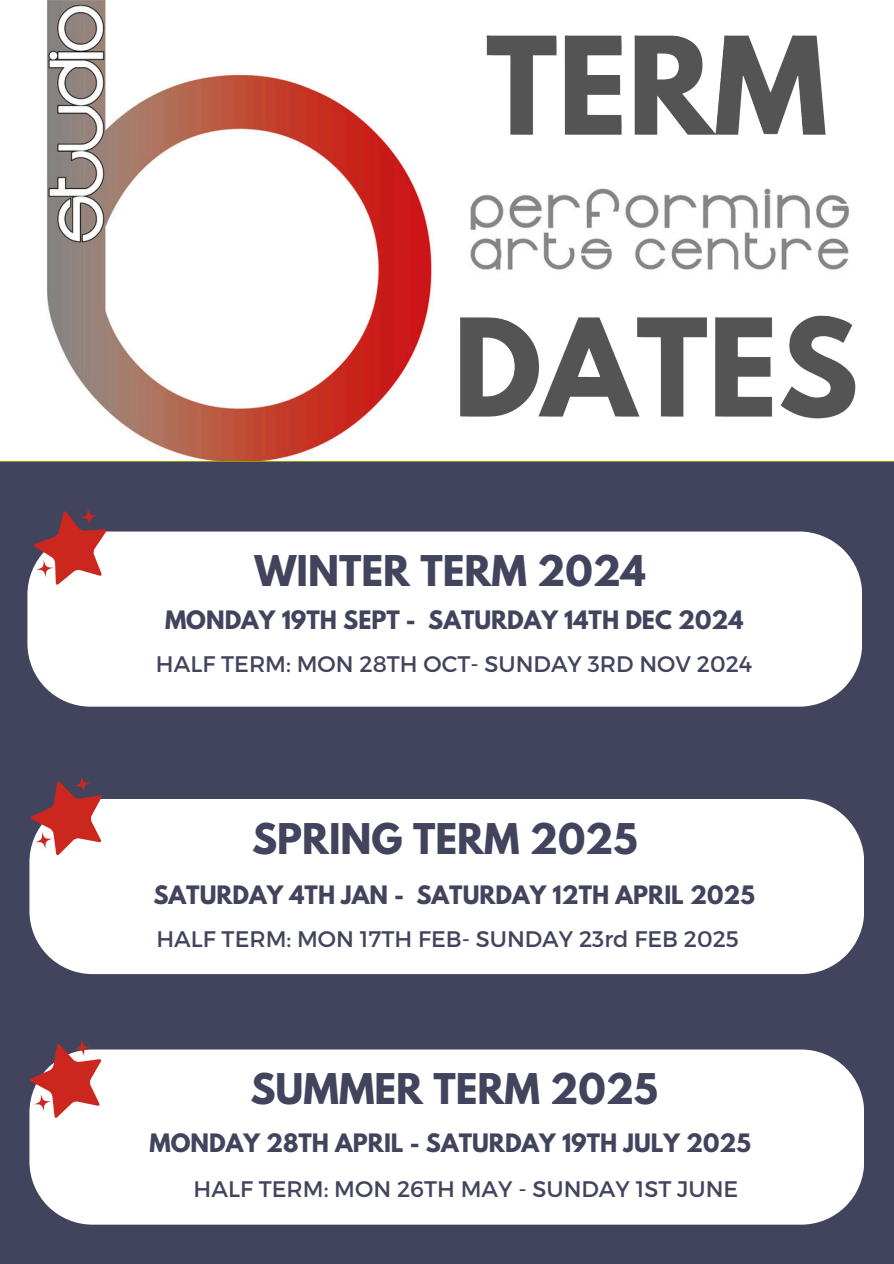
<style>
.page{position:relative;width:894px;height:1264px;background:#fff}
.page>*{position:absolute;margin:0;border:0;box-sizing:border-box;transform-origin:0 0}
.t1{font:700 37.5px "League Spartan";color:#41445c}
.t2{font:22.5px "Montserrat";color:#41445c}
.t3{font:700 22.5px "League Spartan";color:#41445c}
</style>
<div class="page">
<div style="left:0;top:0;width:893px;height:1263px;background:#41445c"></div>
<div style="left:29px;top:1049px;width:834px;height:175px;background:#fff"></div>
<svg style="left:29px;top:1044px;width:82px;height:77px"></svg>
<svg style="left:74px;top:1039px;width:17px;height:17px"></svg>
<svg style="left:34px;top:1094px;width:17px;height:17px"></svg>
<img style="left:0;top:0;width:893px;height:460px">
<img style="left:415px;top:28px;width:456px;height:432px">
<div style="left:27px;top:531px;width:834px;height:175px;background:#fff"></div>
<svg style="left:30px;top:511px;width:82px;height:76px"></svg>
<svg style="left:80px;top:508px;width:18px;height:17px"></svg>
<svg style="left:36px;top:560px;width:18px;height:17px"></svg>
<div style="left:29px;top:799px;width:834px;height:175px;background:#fff"></div>
<svg style="left:29px;top:781px;width:83px;height:78px"></svg>
<svg style="left:74px;top:775px;width:17px;height:18px"></svg>
<svg style="left:35px;top:831px;width:17px;height:18px"></svg>
<h2 class="t1" style="left:254px;top:552px;width:393px">WINTER TERM 2024</h2>
<h4 class="t3" style="left:165px;top:609px;width:579px">MONDAY 19TH SEPT - SATURDAY 14TH DEC 2024</h4>
<h2 class="t2" style="left:156px;top:649px;width:597px">HALF TERM: MON 28TH OCT- SUNDAY 3RD NOV 2024</h2>
<h3 class="t1" style="left:247px;top:814px;width:396px">WINTER TERM 2022</h3>
<h3 class="t1" style="left:252px;top:819px;width:387px">SPRING TERM 2025</h3>
<p class="t3" style="left:153px;top:883px;width:602px">SATURDAY 4TH JAN - SATURDAY 12TH APRIL 2025</p>
<h5 class="t2" style="left:156px;top:924px;width:584px">HALF TERM: MON 17TH FEB- SUNDAY 23rd FEB 2025</h5>
<h2 class="t1" style="left:250px;top:1070px;width:409px">SUMMER TERM 2025</h2>
<h4 class="t3" style="left:149px;top:1132px;width:603px">MONDAY 28TH APRIL - SATURDAY 19TH JULY 2025</h4>
<p class="t2" style="left:193px;top:1173px;width:546px">HALF TERM: MON 26TH MAY - SUNDAY 1ST JUNE</p>
</div>
